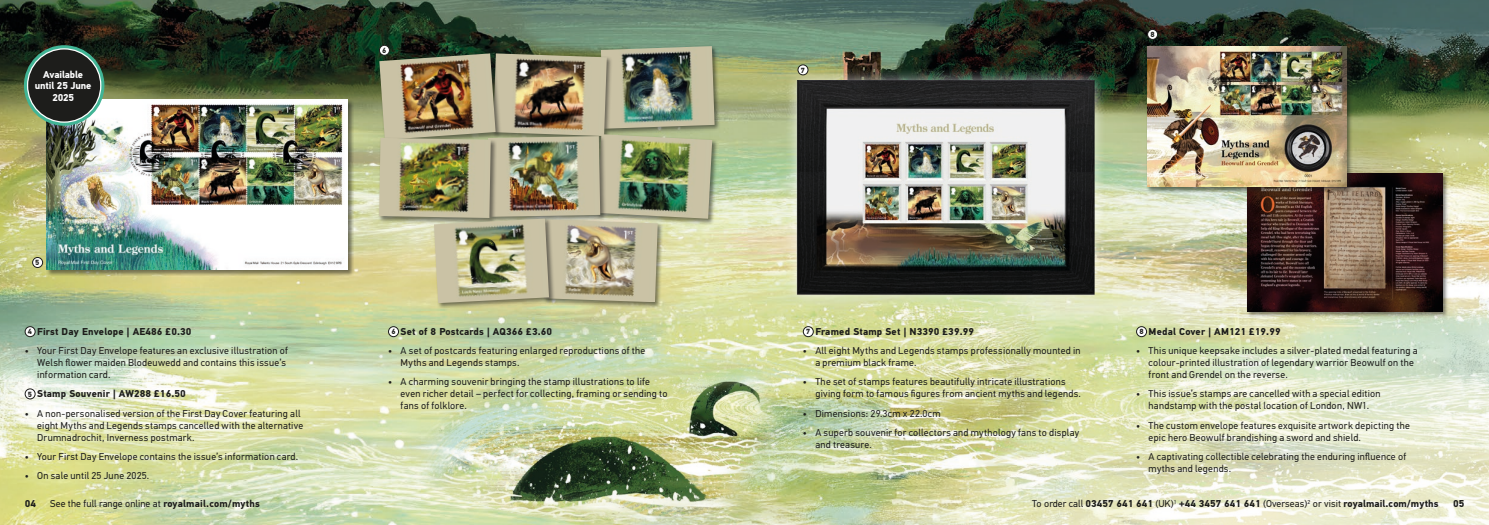
<style>
.page{position:relative;width:1489px;height:525px;background:#fff}
.page>*{position:absolute;margin:0;border:0;box-sizing:border-box;transform-origin:0 0}
.t1{font:10px/12px "PFDIN Text Pro";letter-spacing:.025em;color:#1d1d1b}
.t2{font:700 10px "PFDIN Text Pro";letter-spacing:.02em;color:#1d1d1b}
.t3{font:700 10px/11.2px "PFDIN Text Pro";letter-spacing:-.01em;color:#fff;text-align:center}
.t4{font:700 7.5px "PFDIN Text Pro";color:#1d1d1b}
.s1{font-size:7.5px}
.s2{font-weight:400}
.s3{font-weight:700}
</style>
<div class="page">
<img style="left:0;top:0;width:1488px;height:524px">
<img style="left:380px;top:318px;width:437px;height:206px">
<svg style="left:899px;top:262px;width:589px;height:262px;background:#dfe3be"></svg>
<div style="left:784px;top:67px;width:322px;height:239px;background:#fff;opacity:.75"></div>
<img style="left:781px;top:80px;width:330px;height:230px">
<div style="left:1245px;top:172px;width:203px;height:145px;background:#1d1d1b;opacity:.55"></div>
<img style="left:1246px;top:173px;width:196px;height:138px">
<div style="left:1145px;top:45px;width:207px;height:148px;background:#1d1d1b;opacity:.55"></div>
<img style="left:1147px;top:46px;width:199px;height:141px">
<div style="left:600px;top:45px;width:120px;height:90px;background:#1d1d1b;opacity:.55"></div>
<img style="left:601px;top:46px;width:113px;height:83px">
<div style="left:492px;top:52px;width:120px;height:90px;background:#1d1d1b;opacity:.55"></div>
<img style="left:501px;top:53px;width:106px;height:82px">
<div style="left:378px;top:52px;width:123px;height:94px;background:#1d1d1b;opacity:.55"></div>
<img style="left:379px;top:53px;width:116px;height:83px">
<div style="left:596px;top:133px;width:122px;height:91px;background:#1d1d1b;opacity:.55"></div>
<img style="left:597px;top:134px;width:115px;height:84px">
<div style="left:487px;top:135px;width:119px;height:88px;background:#1d1d1b;opacity:.55"></div>
<img style="left:497px;top:136px;width:103px;height:81px">
<div style="left:378px;top:136px;width:119px;height:88px;background:#1d1d1b;opacity:.55"></div>
<img style="left:379px;top:138px;width:111px;height:80px">
<div style="left:543px;top:218px;width:120px;height:90px;background:#1d1d1b;opacity:.55"></div>
<img style="left:555px;top:219px;width:102px;height:83px">
<div style="left:433px;top:217px;width:122px;height:92px;background:#1d1d1b;opacity:.55"></div>
<img style="left:434px;top:218px;width:115px;height:85px">
<div style="left:45px;top:98px;width:309px;height:178px;background:#1d1d1b;opacity:.55"></div>
<img style="left:47px;top:100px;width:301px;height:170px">
<div style="left:25px;top:326px;width:10px;height:10px;background:#fff;border-radius:50%"></div>
<div style="left:25px;top:326px;width:10px;height:11px;border:1px solid #1d1d1b;border-radius:50%"></div>
<div style="left:25px;top:388px;width:10px;height:10px;background:#fff;border-radius:50%"></div>
<div style="left:25px;top:388px;width:10px;height:11px;border:1px solid #1d1d1b;border-radius:50%"></div>
<div style="left:388px;top:326px;width:10px;height:10px;background:#fff;border-radius:50%"></div>
<div style="left:388px;top:326px;width:11px;height:11px;border:1px solid #1d1d1b;border-radius:50%"></div>
<div style="left:803px;top:326px;width:10px;height:10px;background:#fff;border-radius:50%"></div>
<div style="left:803px;top:326px;width:10px;height:11px;border:1px solid #1d1d1b;border-radius:50%"></div>
<div style="left:1136px;top:326px;width:10px;height:10px;background:#fff;border-radius:50%"></div>
<div style="left:1136px;top:326px;width:10px;height:11px;border:1px solid #1d1d1b;border-radius:50%"></div>
<div style="left:33px;top:257px;width:10px;height:10px;background:#fff;border-radius:50%"></div>
<div style="left:32px;top:257px;width:11px;height:11px;border:1px solid #1d1d1b;border-radius:50%"></div>
<div style="left:379px;top:45px;width:10px;height:10px;background:#fff;border-radius:50%"></div>
<div style="left:379px;top:45px;width:11px;height:11px;border:1px solid #1d1d1b;border-radius:50%"></div>
<div style="left:798px;top:65px;width:10px;height:10px;background:#fff;border-radius:50%"></div>
<div style="left:797px;top:64px;width:11px;height:11px;border:1px solid #1d1d1b;border-radius:50%"></div>
<div style="left:1147px;top:29px;width:10px;height:10px;background:#fff;border-radius:50%"></div>
<div style="left:1147px;top:29px;width:10px;height:11px;border:1px solid #1d1d1b;border-radius:50%"></div>
<div style="left:26px;top:47px;width:76px;height:77px;background:#1d1d1b;border-radius:50%"></div>
<div style="left:24px;top:45px;width:80px;height:81px;border:4px solid #41b495;border-radius:50%"></div>
<div style="left:27px;top:48px;width:74px;height:75px;border:1px solid #fff;border-radius:50%"></div>
<p class="t3" style="left:35px;top:69px;width:58px">Available until 25 June<br>2025</p>
<p class="t4" style="left:35px;top:258px;width:6px">5</p>
<p class="t2" style="left:28px;top:325px;width:165px"><span class="s1">4</span> First Day Envelope | AE486 £0.30</p>
<p class="t1" style="left:37px;top:345px;width:252px;text-indent:-12px">• Your First Day Envelope features an exclusive illustration of<br>Welsh flower maiden Blodeuwedd and contains this issue’s information card.</p>
<p class="t2" style="left:28px;top:387px;width:159px"><span class="s1">5</span> Stamp Souvenir | AW288 £16.50</p>
<p class="t1" style="left:37px;top:407px;width:268px;text-indent:-12px">• A non-personalised version of the First Day Cover featuring all eight Myths and Legends stamps cancelled with the alternative<br>Drumnadrochit, Inverness postmark.</p>
<p class="t1" style="left:25px;top:450px;width:275px">• Your First Day Envelope contains the issue’s information card.</p>
<p class="t1" style="left:25px;top:469px;width:126px">• On sale until 25 June 2025.</p>
<p class="t4" style="left:382px;top:46px;width:6px">6</p>
<p class="t2" style="left:391px;top:325px;width:162px"><span class="s1">6</span> Set of 8 Postcards | AQ366 £3.60</p>
<p class="t1" style="left:400px;top:345px;width:246px;text-indent:-12px">• A set of postcards featuring enlarged reproductions of the<br>Myths and Legends stamps.</p>
<p class="t1" style="left:400px;top:376px;width:268px;text-indent:-12px">• A charming souvenir bringing the stamp illustrations to life even richer detail – perfect for collecting, framing or sending to fans of folklore.</p>
<p class="t4" style="left:800px;top:65px;width:6px">7</p>
<p class="t4" style="left:1150px;top:30px;width:6px">8</p>
<p class="t2" style="left:806px;top:325px;width:169px"><span class="s1">7</span> Framed Stamp Set | N3390 £39.99</p>
<p class="t1" style="left:815px;top:345px;width:267px;text-indent:-12px">• All eight Myths and Legends stamps professionally mounted in a premium black frame.</p>
<p class="t1" style="left:815px;top:376px;width:267px;text-indent:-12px">• The set of stamps features beautifully intricate illustrations giving form to famous figures from ancient myths and legends.</p>
<p class="t1" style="left:803px;top:407px;width:139px">• Dimensions: 29.3cm x 22.0cm</p>
<p class="t1" style="left:815px;top:426px;width:265px;text-indent:-12px">• A superb souvenir for collectors and mythology fans to display and treasure.</p>
<p class="t2" style="left:1139px;top:325px;width:143px"><span class="s1">8</span> Medal Cover | AM121 £19.99</p>
<p class="t1" style="left:1148px;top:345px;width:270px;text-indent:-12px">• This unique keepsake includes a silver-plated medal featuring a colour-printed illustration of legendary warrior Beowulf on the front and Grendel on the reverse.</p>
<p class="t1" style="left:1136px;top:388px;width:246px;text-align:center">• This issue’s stamps are cancelled with a special edition handstamp with the postal location of London, NW1.</p>
<p class="t1" style="left:1148px;top:419px;width:263px;text-indent:-12px">• The custom envelope features exquisite artwork depicting the epic hero Beowulf brandishing a sword and shield.</p>
<p class="t1" style="left:1148px;top:450px;width:259px;text-indent:-12px">• A captivating collectible celebrating the enduring influence of myths and legends.</p>
<p class="t2" style="left:1031px;top:497px;width:408px"><span class="s2">To order call</span> 03457 641 641 <span class="s2">(UK)</span><sup>1</sup> +44 3457 641 641 <span class="s2">(Overseas)</span><sup>2</sup> <span class="s2">or visit</span> royalmail.com/myths</p>
<p class="t2" style="left:25px;top:497px;width:13px">04</p>
<p class="t1" style="left:50px;top:497px;width:211px">See the full range online at <span class="s3">royalmail.com/myths</span></p>
<p class="t2" style="left:1452px;top:497px;width:13px">05</p>
</div>
